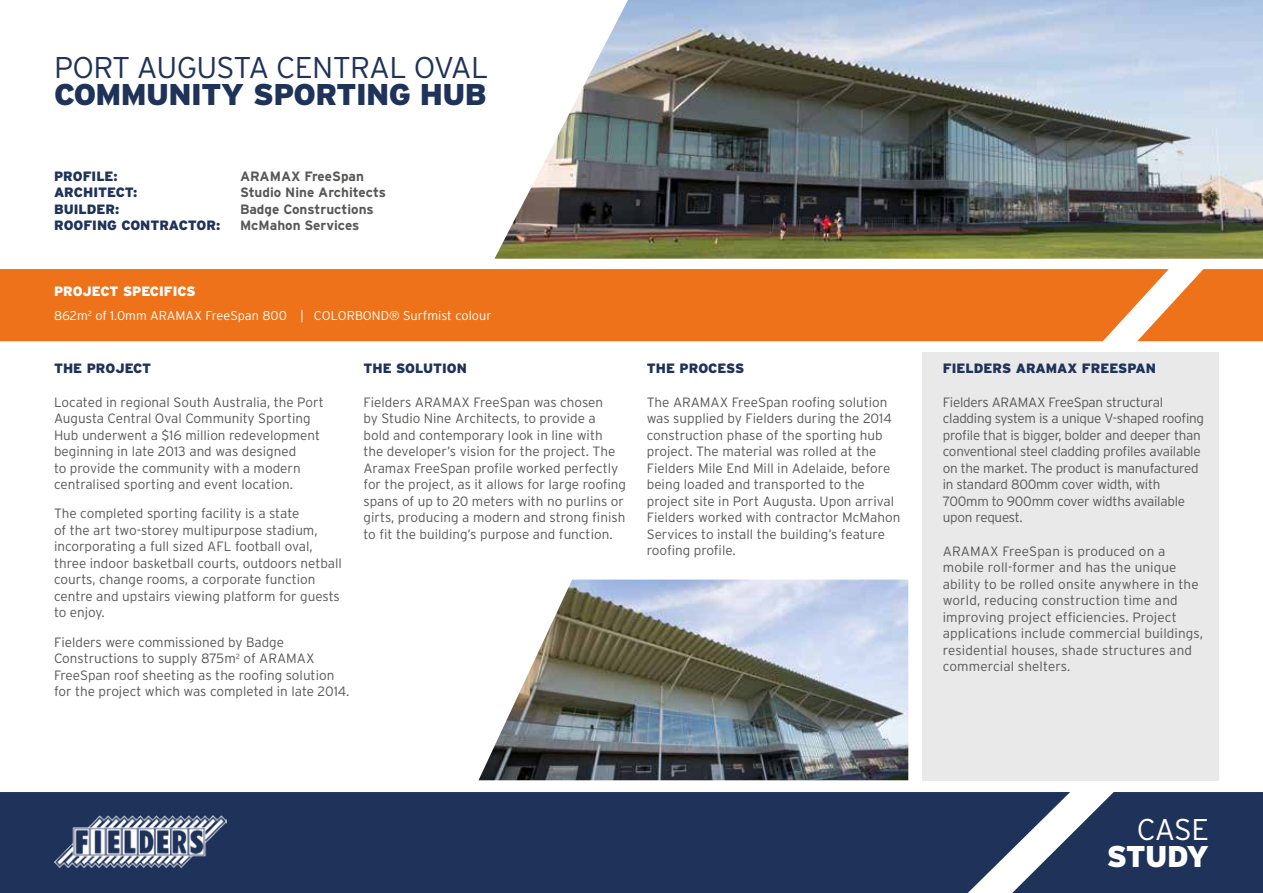
<style>
.page{position:relative;width:1263px;height:893px;background:#fff}
.page>*{position:absolute;margin:0;border:0;box-sizing:border-box;transform-origin:0 0}
.t1{font:300 30px "Interstate";letter-spacing:-.02em;color:#1e325a}
.t2{font:900 30px "Interstate";letter-spacing:-.02em;color:#1e325a}
.t3{font:900 30px "Interstate";letter-spacing:-.035em;color:#fff}
.t4{font:300 30px "Interstate";color:#fff}
.t5{font:300 13.5px/16.5px "Interstate";color:#575756}
.t6{font:300 13.5px/16.5px "Interstate";letter-spacing:-.02em;color:#575756}
.t7{font:900 13.5px "Interstate";color:#1e325a}
.t8{font:700 13.5px "Interstate";color:#575756}
.t9{font:900 13.5px "Interstate";color:#fff}
.t10{font:300 12.75px "Interstate";color:#fff}
</style>
<div class="page">
<div style="left:923px;top:352px;width:296px;height:428px;background:#e9e9e9"></div>
<img style="left:494px;top:0;width:769px;height:259px">
<svg style="left:1169px;top:269px;width:94px;height:72px;background:#ef7f2f"></svg>
<div style="left:0;top:269px;width:1169px;height:72px;background:#ee7219"></div>
<div style="left:1070px;top:792px;width:193px;height:101px;background:#1e325a"></div>
<div style="left:0;top:792px;width:1070px;height:101px;background:#1e325a"></div>
<img style="left:54px;top:815px;width:173px;height:55px">
<img style="left:478px;top:580px;width:430px;height:200px">
<h1 class="t1" style="left:54px;top:51px;width:436px">PORT AUGUSTA CENTRAL OVAL</h1>
<h1 class="t2" style="left:54px;top:77px;width:434px">COMMUNITY SPORTING HUB</h1>
<p class="t7" style="left:54px;top:168px;width:65px">PROFILE:</p>
<p class="t8" style="left:240px;top:169px;width:125px">ARAMAX FreeSpan</p>
<p class="t7" style="left:54px;top:185px;width:85px">ARCHITECT:</p>
<p class="t8" style="left:240px;top:185px;width:148px">Studio Nine Architects</p>
<p class="t7" style="left:54px;top:201px;width:67px">BUILDER:</p>
<p class="t8" style="left:240px;top:202px;width:135px">Badge Constructions</p>
<p class="t7" style="left:54px;top:218px;width:168px">ROOFING CONTRACTOR:</p>
<p class="t8" style="left:240px;top:218px;width:121px">McMahon Services</p>
<p class="t9" style="left:54px;top:284px;width:143px">PROJECT SPECIFICS</p>
<p class="t10" style="left:54px;top:309px;width:439px">862m<sup>2</sup> of 1.0mm ARAMAX FreeSpan 800 | COLORBOND® Surfmist colour</p>
<p class="t7" style="left:54px;top:361px;width:99px">THE PROJECT</p>
<p class="t5" style="left:54px;top:393px;width:271px">Located in regional South Australia, the Port Augusta Central Oval Community Sporting Hub underwent a $16 million redevelopment beginning in late 2013 and was designed<br>to provide the community with a modern centralised sporting and event location.</p>
<p class="t5" style="left:54px;top:505px;width:289px">The completed sporting facility is a state<br>of the art two-storey multipurpose stadium, incorporating a full sized AFL football oval, three indoor basketball courts, outdoors netball courts, change rooms, a corporate function centre and upstairs viewing platform for guests to enjoy.</p>
<p class="t5" style="left:54px;top:633px;width:297px">Fielders were commissioned by Badge Constructions to supply 875m<sup>2</sup> of ARAMAX FreeSpan roof sheeting as the roofing solution for the project which was completed in late 2014.</p>
<p class="t7" style="left:363px;top:361px;width:105px">THE SOLUTION</p>
<p class="t5" style="left:363px;top:394px;width:264px">Fielders ARAMAX FreeSpan was chosen<br>by Studio Nine Architects, to provide a<br>bold and contemporary look in line with<br>the developer’s vision for the project. The Aramax FreeSpan profile worked perfectly for the project, as it allows for large roofing spans of up to 20 meters with no purlins or girts, producing a modern and strong finish to fit the building’s purpose and function.</p>
<p class="t7" style="left:647px;top:361px;width:99px">THE PROCESS</p>
<p class="t5" style="left:647px;top:393px;width:255px">The ARAMAX FreeSpan roofing solution was supplied by Fielders during the 2014 construction phase of the sporting hub project. The material was rolled at the Fielders Mile End Mill in Adelaide, before being loaded and transported to the project site in Port Augusta. Upon arrival Fielders worked with contractor McMahon Services to install the building’s feature roofing profile.</p>
<p class="t7" style="left:943px;top:361px;width:215px">FIELDERS ARAMAX FREESPAN</p>
<p class="t6" style="left:943px;top:394px;width:263px">Fielders ARAMAX FreeSpan structural cladding system is a unique V-shaped roofing profile that is bigger, bolder and deeper than conventional steel cladding profiles available on the market. The product is manufactured in standard 800mm cover width, with 700mm to 900mm cover widths available upon request.</p>
<p class="t5" style="left:943px;top:543px;width:262px">ARAMAX FreeSpan is produced on a mobile roll-former and has the unique ability to be rolled onsite anywhere in the world, reducing construction time and improving project efficiencies. Project applications include commercial buildings, residential houses, shade structures and commercial shelters.</p>
<h1 class="t4" style="left:1137px;top:812px;width:73px">CASE</h1>
<h1 class="t3" style="left:1107px;top:839px;width:104px">STUDY</h1>
</div>
